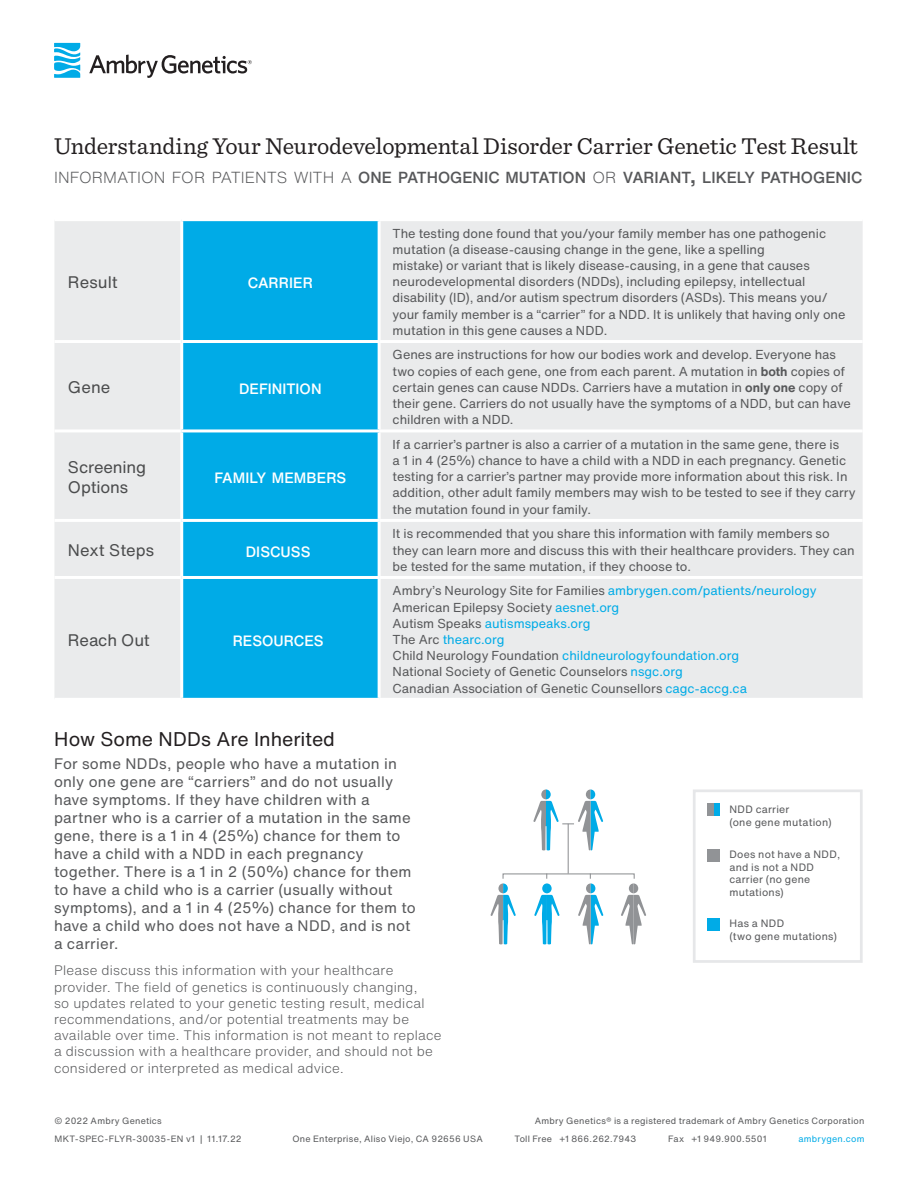
<style>
.page{position:relative;width:918px;height:1188px;background:#fff}
.page>*{position:absolute;margin:0;border:0;box-sizing:border-box;transform-origin:0 0}
.Titles{font:24px "Sentinel";letter-spacing:-.005em;color:#231f20}
.Black_all_caps_subhe{font:19.5px "Helvetica Now Text";color:#231f20}
.Black_all_caps_subhe-2{font:16.5px/19.8px "Helvetica Now Text";letter-spacing:-.005em;color:#4b4c4d}
.t1{font:500 15.75px "Helvetica Now Text";letter-spacing:-.005em;color:#57585a}
.Section_text{font:15px/18px "Helvetica Now Text";letter-spacing:.015em;color:#57585a}
.t2{font:500 14.7px "Helvetica Now Text";color:#fff}
.Section_text-2{font:300 13.5px/16.2px "Helvetica Now Text";letter-spacing:.02em;color:#57585a}
.Body_Copy{font:12.75px/16.2px "Helvetica Now Text";color:#57585a}
.Main_table_copy{font:10.5px/12.6px "Helvetica Now Text";letter-spacing:.02em;color:#57585a}
.t3{font:9px "Helvetica Now Text";letter-spacing:.025em;color:#57585a}
.t4{font:9px "Helvetica Now Text";letter-spacing:.025em;color:#00abe7}
.s1{font-weight:300}
.s2{font-size:22.5px}
.s3{font-weight:700}
.s4{color:#00abe7}
</style>
<div class="page">
<div style="left:54px;top:221px;width:809px;height:477px;background:#eaebec"></div>
<div style="left:183px;top:221px;width:195px;height:477px;background:#00abe7"></div>
<hr style="left:182px;top:340px;width:197px;height:3px;background:#fff">
<hr style="left:182px;top:429px;width:197px;height:3px;background:#fff">
<hr style="left:54px;top:429px;width:128px;height:3px;background:#fff">
<hr style="left:180px;top:432px;width:3px;height:87px;background:#fff">
<hr style="left:54px;top:519px;width:128px;height:3px;background:#fff">
<hr style="left:378px;top:221px;width:3px;height:119px;background:#fff">
<hr style="left:378px;top:343px;width:3px;height:86px;background:#fff">
<hr style="left:378px;top:432px;width:3px;height:87px;background:#fff">
<hr style="left:378px;top:522px;width:3px;height:54px;background:#fff">
<hr style="left:378px;top:579px;width:3px;height:119px;background:#fff">
<hr style="left:54px;top:340px;width:128px;height:3px;background:#fff">
<hr style="left:54px;top:576px;width:128px;height:3px;background:#fff">
<hr style="left:379px;top:340px;width:484px;height:3px;background:#fff">
<hr style="left:379px;top:429px;width:484px;height:3px;background:#fff">
<hr style="left:379px;top:519px;width:484px;height:3px;background:#fff">
<hr style="left:379px;top:576px;width:484px;height:3px;background:#fff">
<hr style="left:182px;top:519px;width:197px;height:3px;background:#fff">
<hr style="left:180px;top:522px;width:3px;height:54px;background:#fff">
<hr style="left:182px;top:576px;width:197px;height:3px;background:#fff">
<hr style="left:180px;top:579px;width:3px;height:119px;background:#fff">
<hr style="left:180px;top:221px;width:3px;height:119px;background:#fff">
<hr style="left:180px;top:343px;width:3px;height:86px;background:#fff">
<div style="left:693px;top:789px;width:170px;height:174px;border:3px solid #e6e7e9"></div>
<div style="left:707px;top:804px;width:13px;height:12px;background:#00abe7"></div>
<div style="left:707px;top:849px;width:13px;height:12px;background:#919396"></div>
<div style="left:707px;top:804px;width:7px;height:12px;background:#919396"></div>
<div style="left:707px;top:918px;width:13px;height:12px;background:#00abe7"></div>
<svg style="left:54px;top:43px;width:26px;height:35px"></svg>
<svg style="left:89px;top:55px;width:163px;height:23px"></svg>
<hr style="left:568px;top:824px;width:1px;height:50px;background:#898b8e">
<svg style="left:533px;top:789px;width:70px;height:62px"></svg>
<svg style="left:490px;top:873px;width:156px;height:72px"></svg>
<p class="Titles" style="left:54px;top:128px;width:805px">Understanding Your Neurodevelopmental Disorder Carrier Genetic Test Result</p>
<p class="t1" style="left:54px;top:166px;width:810px"><span class="s1">INFORMATION FOR PATIENTS WITH A</span> ONE PATHOGENIC MUTATION <span class="s1">OR</span> VARIANT<span class="s2">,</span> LIKELY PATHOGENIC</p>
<p class="Black_all_caps_subhe-2" style="left:68px;top:272px;width:51px">Result</p>
<p class="t2" style="left:248px;top:272px;width:67px">CARRIER</p>
<p class="Black_all_caps_subhe-2" style="left:68px;top:377px;width:44px">Gene</p>
<p class="t2" style="left:239px;top:378px;width:84px">DEFINITION</p>
<p class="Black_all_caps_subhe-2" style="left:68px;top:457px;width:80px">Screening<br>Options</p>
<p class="t2" style="left:215px;top:467px;width:133px">FAMILY MEMBERS</p>
<p class="Black_all_caps_subhe-2" style="left:68px;top:540px;width:88px">Next Steps</p>
<p class="t2" style="left:246px;top:540px;width:66px">DISCUSS</p>
<p class="Black_all_caps_subhe-2" style="left:68px;top:629px;width:83px">Reach Out</p>
<p class="t2" style="left:233px;top:630px;width:92px">RESOURCES</p>
<p class="Body_Copy" style="left:393px;top:225px;width:454px">The testing done found that you/your family member has one pathogenic mutation (a disease-causing change in the gene, like a spelling<br>mistake) or variant that is likely disease-causing, in a gene that causes neurodevelopmental disorders (NDDs), including epilepsy, intellectual disability (ID), and/or autism spectrum disorders (ASDs). This means you/ your family member is a “carrier” for a NDD. It is unlikely that having only one mutation in this gene causes a NDD.</p>
<p class="Body_Copy" style="left:393px;top:346px;width:460px">Genes are instructions for how our bodies work and develop. Everyone has two copies of each gene, one from each parent. A mutation in <span class="s3">both</span> copies of certain genes can cause NDDs. Carriers have a mutation in <span class="s3">only one</span> copy of their gene. Carriers do not usually have the symptoms of a NDD, but can have children with a NDD.</p>
<p class="Body_Copy" style="left:393px;top:436px;width:465px">If a carrier’s partner is also a carrier of a mutation in the same gene, there is<br>a 1 in 4 (25%) chance to have a child with a NDD in each pregnancy. Genetic testing for a carrier’s partner may provide more information about this risk. In addition, other adult family members may wish to be tested to see if they carry the mutation found in your family.</p>
<p class="Body_Copy" style="left:393px;top:525px;width:464px">It is recommended that you share this information with family members so they can learn more and discuss this with their healthcare providers. They can be tested for the same mutation, if they choose to.</p>
<p class="Body_Copy" style="left:393px;top:582px;width:426px">Ambry’s Neurology Site for Families <span class="s4">ambrygen.com/patients/neurology </span>American Epilepsy Society <span class="s4">aesnet.org<br></span>Autism Speaks <span class="s4">autismspeaks.org<br></span>The Arc <span class="s4">thearc.org<br></span>Child Neurology Foundation <span class="s4">childneurologyfoundation.org<br></span>National Society of Genetic Counselors <span class="s4">nsgc.org<br></span>Canadian Association of Genetic Counsellors <span class="s4">cagc-accg.ca</span></p>
<p class="Black_all_caps_subhe" style="left:54px;top:724px;width:282px">How Some NDDs Are Inherited</p>
<p class="Section_text" style="left:54px;top:754px;width:363px">For some NDDs, people who have a mutation in only one gene are “carriers” and do not usually have symptoms. If they have children with a partner who is a carrier of a mutation in the same gene, there is a 1 in 4 (25%) chance for them to have a child with a NDD in each pregnancy together. There is a 1 in 2 (50%) chance for them to have a child who is a carrier (usually without symptoms), and a 1 in 4 (25%) chance for them to have a child who does not have a NDD, and is not a carrier.</p>
<p class="Section_text-2" style="left:54px;top:962px;width:389px">Please discuss this information with your healthcare provider. The field of genetics is continuously changing,<br>so updates related to your genetic testing result, medical recommendations, and/or potential treatments may be available over time. This information is not meant to replace a discussion with a healthcare provider, and should not be considered or interpreted as medical advice.</p>
<p class="Main_table_copy" style="left:729px;top:803px;width:104px">NDD carrier<br>(one gene mutation)</p>
<p class="Main_table_copy" style="left:729px;top:848px;width:112px">Does not have a NDD, and is not a NDD carrier (no gene mutations)</p>
<p class="Main_table_copy" style="left:729px;top:917px;width:109px">Has a NDD<br>(two gene mutations)</p>
<p class="t3" style="left:54px;top:1114px;width:109px">© 2022 Ambry Genetics</p>
<p class="t3" style="left:535px;top:1114px;width:331px">Ambry Genetics® is a registered trademark of Ambry Genetics Corporation</p>
<p class="t3" style="left:54px;top:1132px;width:189px">MKT-SPEC-FLYR-30035-EN v1 | 11.17.22</p>
<p class="t3" style="left:292px;top:1132px;width:192px">One Enterprise, Aliso Viejo, CA 92656 USA</p>
<p class="t3" style="left:514px;top:1132px;width:123px">Toll Free +1 866.262.7943</p>
<p class="t3" style="left:668px;top:1132px;width:100px">Fax +1 949.900.5501</p>
<p class="t4" style="left:799px;top:1132px;width:67px">ambrygen.com</p>
</div>
